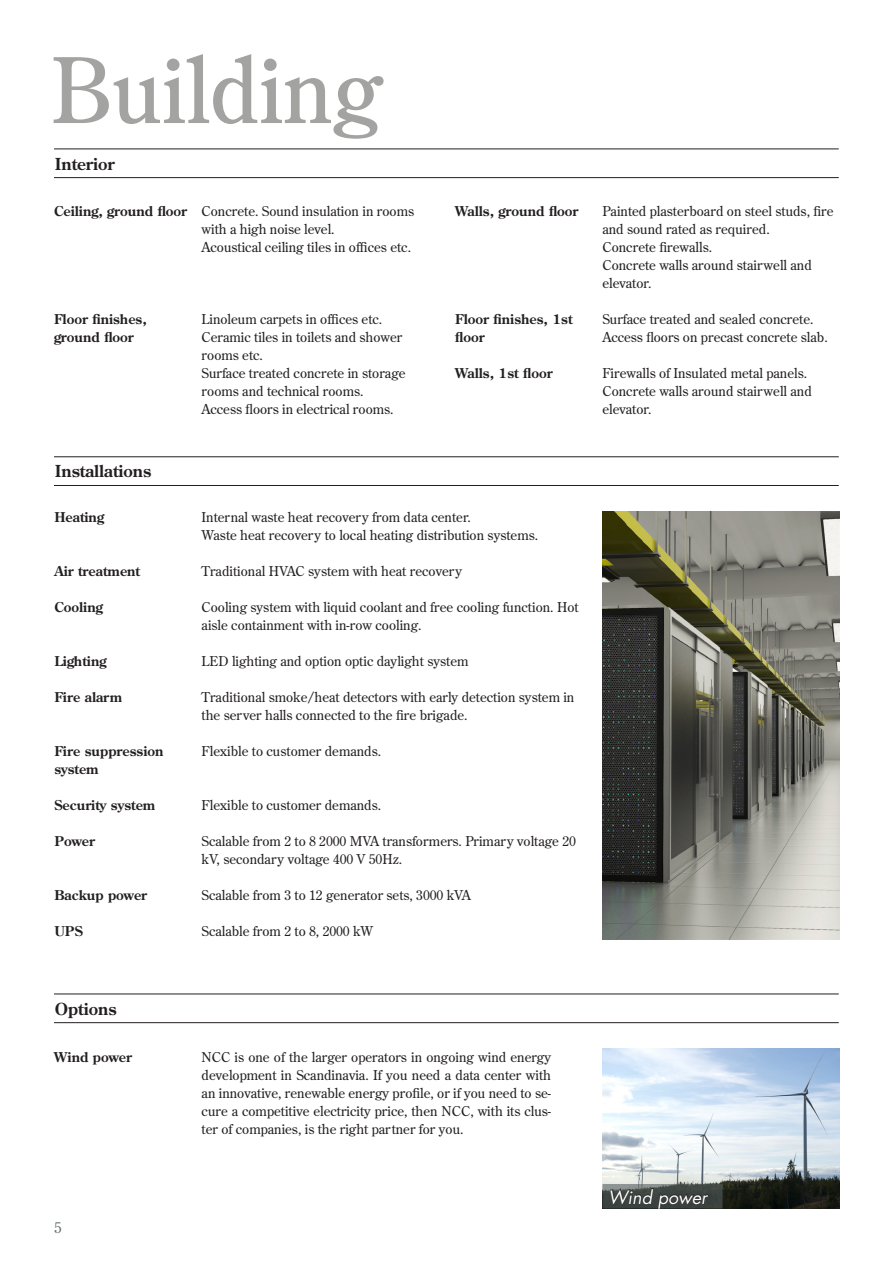
<style>
.page{position:relative;width:893px;height:1263px;background:#fff}
.page>*{position:absolute;margin:0;border:0;box-sizing:border-box;transform-origin:0 0}
.t1{font:90px "NCC Century Display";color:#a3a3a1}
.t2{font:italic 18px "NCC Futura";color:#fff}
.t3{font:700 16.5px "NCC Century";color:#231f20}
.t4{font:15px "NCC Century";color:#6a7073}
.t5{font:13.5px/18px "NCC Century";color:#231f20}
.t6{font:700 13.5px/18px "NCC Century";color:#231f20}
</style>
<div class="page">
<img style="left:602px;top:1048px;width:237px;height:160px">
<svg style="left:602px;top:1184px;width:121px;height:24px;background:#414644"></svg>
<hr style="left:54px;top:149px;width:785px;height:1px;background:#231f20">
<hr style="left:54px;top:177px;width:785px;height:1px;background:#231f20">
<div style="left:54px;top:456px;width:785px;height:30px;border:1px solid #fff"></div>
<hr style="left:54px;top:456px;width:785px;height:1px;background:#231f20">
<hr style="left:54px;top:485px;width:785px;height:1px;background:#231f20">
<div style="left:54px;top:993px;width:785px;height:30px;border:1px solid #fff"></div>
<hr style="left:54px;top:993px;width:785px;height:1px;background:#231f20">
<hr style="left:54px;top:1022px;width:785px;height:1px;background:#231f20">
<img style="left:602px;top:511px;width:237px;height:429px">
<p class="t1" style="left:51px;top:33px;width:333px">Building</p>
<p class="t3" style="left:55px;top:153px;width:62px">Interior</p>
<p class="t6" style="left:54px;top:203px;width:135px">Ceiling, ground floor</p>
<p class="t5" style="left:202px;top:202px;width:214px">Concrete. Sound insulation in rooms with a high noise level.</p>
<p class="t5" style="left:202px;top:238px;width:211px">Acoustical ceiling tiles in offices etc.</p>
<p class="t6" style="left:455px;top:203px;width:125px">Walls, ground floor</p>
<p class="t6" style="left:54px;top:311px;width:94px">Floor finishes, ground floor</p>
<p class="t3" style="left:55px;top:460px;width:98px">Installations</p>
<p class="t6" style="left:54px;top:509px;width:51px">Heating</p>
<p class="t6" style="left:54px;top:563px;width:87px">Air treatment</p>
<p class="t6" style="left:54px;top:599px;width:50px">Cooling</p>
<p class="t6" style="left:54px;top:653px;width:53px">Lighting</p>
<p class="t6" style="left:54px;top:689px;width:69px">Fire alarm</p>
<p class="t6" style="left:54px;top:743px;width:111px">Fire suppression</p>
<p class="t6" style="left:54px;top:761px;width:46px">system</p>
<p class="t6" style="left:54px;top:797px;width:102px">Security system</p>
<p class="t6" style="left:54px;top:833px;width:42px">Power</p>
<p class="t6" style="left:54px;top:887px;width:94px">Backup power</p>
<p class="t6" style="left:54px;top:923px;width:30px">UPS</p>
<p class="t5" style="left:202px;top:310px;width:182px">Linoleum carpets in offices etc.</p>
<p class="t5" style="left:202px;top:328px;width:202px">Ceramic tiles in toilets and shower rooms etc.</p>
<p class="t5" style="left:202px;top:364px;width:205px">Surface treated concrete in storage rooms and technical rooms.</p>
<p class="t5" style="left:202px;top:400px;width:193px">Access floors in electrical rooms.</p>
<p class="t6" style="left:455px;top:311px;width:119px">Floor finishes, 1st floor</p>
<p class="t6" style="left:455px;top:365px;width:99px">Walls, 1st floor</p>
<p class="t5" style="left:202px;top:508px;width:271px">Internal waste heat recovery from data center.</p>
<p class="t5" style="left:202px;top:526px;width:338px">Waste heat recovery to local heating distribution systems.</p>
<p class="t5" style="left:202px;top:562px;width:262px">Traditional HVAC system with heat recovery</p>
<p class="t5" style="left:202px;top:598px;width:378px">Cooling system with liquid coolant and free cooling function. Hot aisle containment with in-row cooling.</p>
<p class="t5" style="left:202px;top:652px;width:268px">LED lighting and option optic daylight system</p>
<p class="t5" style="left:202px;top:688px;width:374px">Traditional smoke/heat detectors with early detection system in the server halls connected to the fire brigade.</p>
<p class="t5" style="left:202px;top:742px;width:181px">Flexible to customer demands.</p>
<p class="t5" style="left:202px;top:796px;width:181px">Flexible to customer demands.</p>
<p class="t5" style="left:202px;top:832px;width:376px">Scalable from 2 to 8 2000 MVA transformers. Primary voltage 20 kV, secondary voltage 400 V 50Hz.</p>
<p class="t5" style="left:202px;top:886px;width:271px">Scalable from 3 to 12 generator sets, 3000 kVA</p>
<p class="t5" style="left:202px;top:922px;width:173px">Scalable from 2 to 8, 2000 kW</p>
<p class="t5" style="left:602px;top:202px;width:233px">Painted plasterboard on steel studs, fire and sound rated as required.</p>
<p class="t5" style="left:602px;top:238px;width:111px">Concrete firewalls.</p>
<p class="t5" style="left:602px;top:256px;width:211px">Concrete walls around stairwell and elevator.</p>
<p class="t5" style="left:602px;top:310px;width:213px">Surface treated and sealed concrete.</p>
<p class="t5" style="left:602px;top:328px;width:227px">Access floors on precast concrete slab.</p>
<p class="t5" style="left:602px;top:364px;width:206px">Firewalls of Insulated metal panels.</p>
<p class="t5" style="left:602px;top:382px;width:211px">Concrete walls around stairwell and elevator.</p>
<p class="t3" style="left:55px;top:998px;width:63px">Options</p>
<p class="t6" style="left:54px;top:1049px;width:79px">Wind power</p>
<p class="t5" style="left:202px;top:1048px;width:351px;text-align:justify">NCC is one of the larger operators in ongoing wind energy development in Scandinavia. If you need a data center with an innovative, renewable energy profile, or if you need to se&shy;cure a competitive electricity price, then NCC, with its clus&shy;ter of companies, is the right partner for you.</p>
<p class="t4" style="left:54px;top:1218px;width:9px">5</p>
<p class="t2" style="left:608px;top:1185px;width:101px">Wind power</p>
</div>
